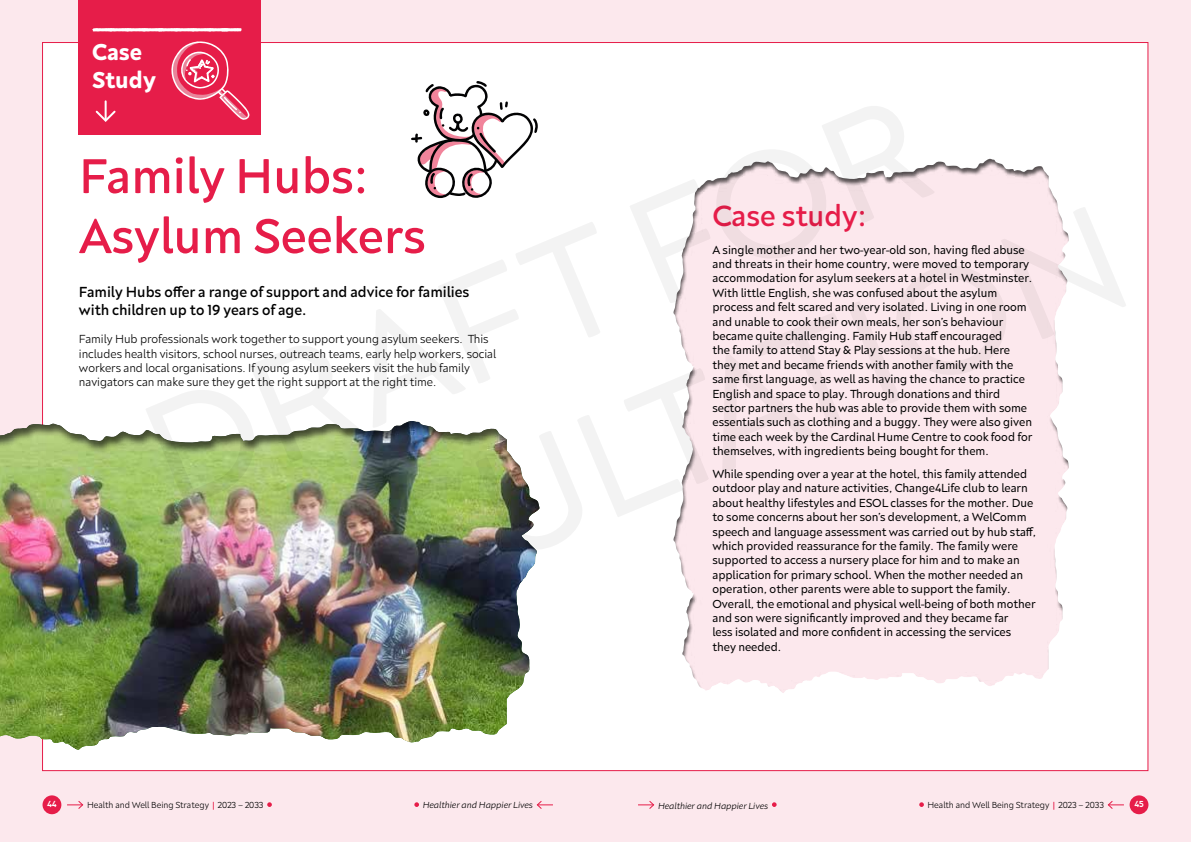
<style>
.page{position:relative;width:1191px;height:842px;background:#fce8ed}
.page>*{position:absolute;margin:0;border:0;box-sizing:border-box;transform-origin:0 0}
.t1{font:156.8px "Neufreit";color:#000}
.t2{font:500 50px/60px "Neufreit";color:#e61d49}
.t3{font:500 30px "Neufreit";color:#e61d49}
.t4{font:700 23.6px/28.4px "Neufreit";color:#fff}
.t5{font:500 15px/18px "Neufreit";color:#000}
.t6{font:12px/14.4px "Neufreit";color:#000}
.t7{font:300 12px/14.4px "Neufreit";color:#000}
.t8{font:300 9px "Neufreit";color:#000}
.t9{font:italic 300 9px "Neufreit";color:#000}
.t10{font:600 9px "Neufreit";color:#fff}
.s1{font-weight:600;color:#e61d49}
</style>
<div class="page">
<div style="left:42px;top:42px;width:1106px;height:729px;background:#fff;border:1px solid #e61d49"></div>
<div style="left:663px;top:152px;width:414px;height:542px;background:#000;opacity:.64"></div>
<div style="left:78px;top:0;width:183px;height:135px;background:#e61d49"></div>
<svg style="left:92px;top:28px;width:158px;height:94px"></svg>
<div style="left:0;top:414px;width:548px;height:337px;background:#000;opacity:.64"></div>
<svg style="left:411px;top:81px;width:127px;height:118px"></svg>
<div style="left:43px;top:795px;width:18px;height:19px;background:#e61d49;border-radius:50%"></div>
<svg style="left:67px;top:801px;width:17px;height:8px"></svg>
<svg style="left:267px;top:802px;width:5px;height:5px"></svg>
<svg style="left:414px;top:802px;width:5px;height:5px"></svg>
<svg style="left:536px;top:801px;width:17px;height:8px"></svg>
<svg style="left:638px;top:801px;width:17px;height:8px"></svg>
<svg style="left:772px;top:802px;width:4px;height:5px"></svg>
<svg style="left:919px;top:802px;width:5px;height:5px"></svg>
<svg style="left:1107px;top:801px;width:17px;height:8px"></svg>
<div style="left:1129px;top:795px;width:19px;height:19px;background:#e61d49;border-radius:50%"></div>
<h3 class="t4" style="left:92px;top:37px;width:65px">Case<br>Study</h3>
<h1 class="t1" style="left:116px;top:379px;width:832px;rotate:-23deg">DRAFT FOR</h1>
<h2 class="t2" style="left:79px;top:145px;width:348px">Family Hubs:<br>Asylum Seekers</h2>
<p class="t5" style="left:79px;top:282px;width:392px">Family Hubs ofer a range of support and advice for families with children up to 19 years of age.</p>
<p class="t7" style="left:79px;top:331px;width:418px">Family Hub professionals work together to support young asylum seekers. This includes health visitors, school nurses, outreach teams, early help workers, social workers and local organisations. If young asylum seekers visit the hub family navigators can make sure they get the right support at the right time.</p>
<h3 class="t3" style="left:712px;top:198px;width:155px">Case study:</h3>
<p class="t6" style="left:712px;top:242px;width:321px">A single mother and her two-year-old son, having fed abuse and threats in their home country, were moved to temporary accommodation for asylum seekers at a hotel in Westminster.<br>With little English, she was confused about the asylum process and felt scared and very isolated. Living in one room and unable to cook their own meals, her son’s behaviour became quite challenging. Family Hub staf encouraged<br>the family to attend Stay &amp; Play sessions at the hub. Here they met and became friends with another family with the same frst language, as well as having the chance to practice English and space to play. Through donations and third sector partners the hub was able to provide them with some essentials such as clothing and a buggy. They were also given time each week by the Cardinal Hume Centre to cook food for themselves, with ingredients being bought for them.</p>
<p class="t6" style="left:712px;top:466px;width:325px">While spending over a year at the hotel, this family attended outdoor play and nature activities, Change4Life club to learn about healthy lifestyles and ESOL classes for the mother. Due to some concerns about her son’s development, a WelComm speech and language assessment was carried out by hub staf, which provided reassurance for the family. The family were supported to access a nursery place for him and to make an application for primary school. When the mother needed an operation, other parents were able to support the family.<br>Overall, the emotional and physical well-being of both mother and son were signifcantly improved and they became far<br>less isolated and more confdent in accessing the services they needed.</p>
<p class="t10" style="left:47px;top:799px;width:11px">44</p>
<p class="t8" style="left:87px;top:799px;width:178px">Health and Well Being Strategy <span class="s1">|</span> 2023 – 2033</p>
<p class="t9" style="left:423px;top:799px;width:112px">Healthier and Happier Lives</p>
<p class="t9" style="left:658px;top:800px;width:112px">Healthier and Happier Lives</p>
<p class="t8" style="left:927px;top:799px;width:178px">Health and Well Being Strategy <span class="s1">|</span> 2023 – 2033</p>
<p class="t10" style="left:1134px;top:799px;width:11px">45</p>
</div>
